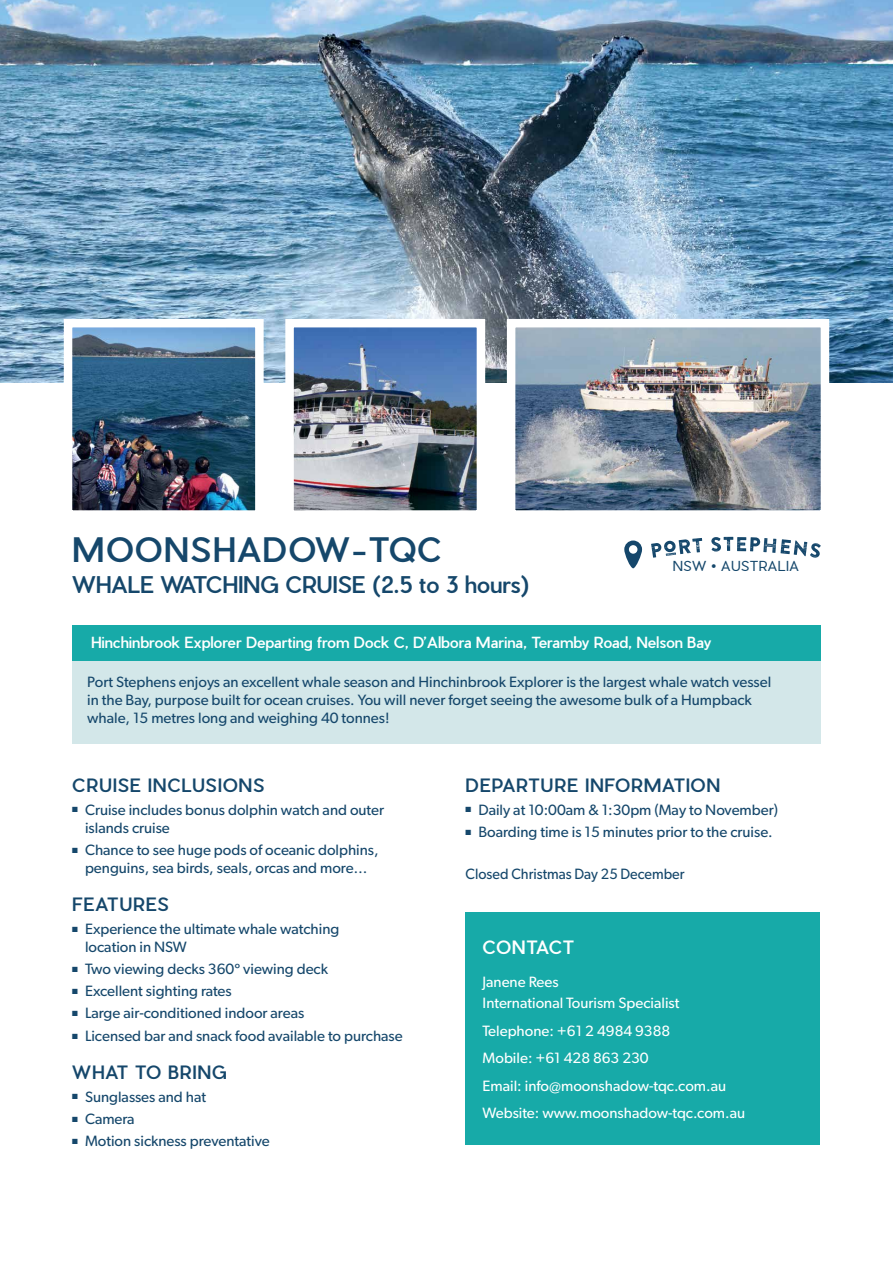
<style>
.page{position:relative;width:893px;height:1263px;background:#fff}
.page>*{position:absolute;margin:0;border:0;box-sizing:border-box;transform-origin:0 0}
.t1{font:500 33px "Pier Sans";letter-spacing:.04em;color:#15476b}
.t2{font:500 22.5px "Pier Sans";letter-spacing:-.005em;color:#15476b}
.t3{font:500 18px "Pier Sans";letter-spacing:.045em;color:#15476b}
.t4{font:500 18px "Pier Sans";letter-spacing:.025em;color:#fff}
.t5{font:15px/18px "Gibson";color:#15476b}
.t6{font:15px/27.3px "Gibson";color:#fff}
.t7{font:500 15px "Pier Sans";letter-spacing:-.005em;color:#fff}
.t8{font:15px "Gibson";color:#15476b;scale:.95 1}
.t9{font:300 13.5px "Pier Sans";letter-spacing:.04em;color:#15476b}
.s1{font-family:"Gibson"}
</style>
<div class="page">
<div style="left:72px;top:654px;width:749px;height:90px;background:#d3e7e9"></div>
<div style="left:466px;top:912px;width:354px;height:233px;background:#17aaa8"></div>
<img style="left:0;top:0;width:893px;height:383px">
<img style="left:517px;top:329px;width:302px;height:180px">
<div style="left:507px;top:319px;width:322px;height:200px;border:9px solid #fff"></div>
<img style="left:295px;top:329px;width:180px;height:180px">
<div style="left:285px;top:319px;width:200px;height:200px;border:9px solid #fff"></div>
<div style="left:73px;top:625px;width:748px;height:35px;background:#17aaa8"></div>
<img style="left:74px;top:329px;width:180px;height:180px">
<div style="left:64px;top:319px;width:200px;height:200px;border:9px solid #fff"></div>
<svg style="left:624px;top:540px;width:18px;height:28px"></svg>
<div style="left:629px;top:545px;width:8px;height:9px;background:#fff;border-radius:50%"></div>
<svg style="left:651px;top:538px;width:51px;height:20px"></svg>
<svg style="left:711px;top:537px;width:110px;height:21px"></svg>
<h1 class="t1" style="left:72px;top:527px;width:371px">MOONSHADOW-TQC</h1>
<h2 class="t2" style="left:72px;top:570px;width:459px">WHALE WATCHING CRUISE (2.5 to 3 hours)</h2>
<p class="t9" style="left:673px;top:557px;width:127px">NSW <span class="s1">•</span> AUSTRALIA</p>
<p class="t7" style="left:91px;top:632px;width:622px">Hinchinbrook Explorer Departing from Dock C, D’Albora Marina, Teramby Road, Nelson Bay</p>
<p class="t5" style="left:87px;top:672px;width:685px">Port Stephens enjoys an excellent whale season and Hinchinbrook Explorer is the largest whale watch vessel in the Bay, purpose built for ocean cruises. You will never forget seeing the awesome bulk of a Humpback whale, 15 metres long and weighing 40 tonnes!</p>
<p class="t3" style="left:72px;top:773px;width:193px">CRUISE INCLUSIONS</p>
<p class="t5" style="left:85px;top:800px;width:301px;text-indent:-13px">■ Cruise includes bonus dolphin watch and outer islands cruise</p>
<p class="t5" style="left:72px;top:840px;width:308px;text-align:center">■ Chance to see huge pods of oceanic dolphins, penguins, sea birds, seals, orcas and more…</p>
<p class="t3" style="left:72px;top:893px;width:98px">FEATURES</p>
<p class="t5" style="left:85px;top:919px;width:256px;text-indent:-13px">■ Experience the ultimate whale watching location in NSW</p>
<p class="t5" style="left:72px;top:959px;width:257px">■ Two viewing decks 360º viewing deck</p>
<p class="t5" style="left:72px;top:982px;width:161px">■ Excellent sighting rates</p>
<p class="t5" style="left:72px;top:1004px;width:233px">■ Large air-conditioned indoor areas</p>
<p class="t5" style="left:72px;top:1026px;width:332px">■ Licensed bar and snack food available to purchase</p>
<p class="t3" style="left:72px;top:1060px;width:156px">WHAT TO BRING</p>
<p class="t5" style="left:72px;top:1087px;width:135px">■ Sunglasses and hat</p>
<p class="t5" style="left:72px;top:1109px;width:64px">■ Camera</p>
<p class="t5" style="left:72px;top:1131px;width:199px">■ Motion sickness preventative</p>
<p class="t3" style="left:466px;top:773px;width:256px">DEPARTURE INFORMATION</p>
<p class="t5" style="left:466px;top:800px;width:314px">■ Daily at 10:00am &amp; 1:30pm (May to November)</p>
<p class="t5" style="left:466px;top:822px;width:308px">■ Boarding time is 15 minutes prior to the cruise.</p>
<p class="t8" style="left:466px;top:864px;width:232px">Closed Christmas Day 25 December</p>
<p class="t4" style="left:483px;top:935px;width:93px">CONTACT</p>
<p class="t6" style="left:483px;top:971px;width:198px;line-height:21px">Janene Rees<br>International Tourism Specialist</p>
<p class="t6" style="left:483px;top:1017px;width:264px">Telephone: +61 2 4984 9388<br>Mobile: +61 428 863 230<br>Email: info@moonshadow-tqc.com.au<br>Website: www.moonshadow-tqc.com.au</p>
</div>
